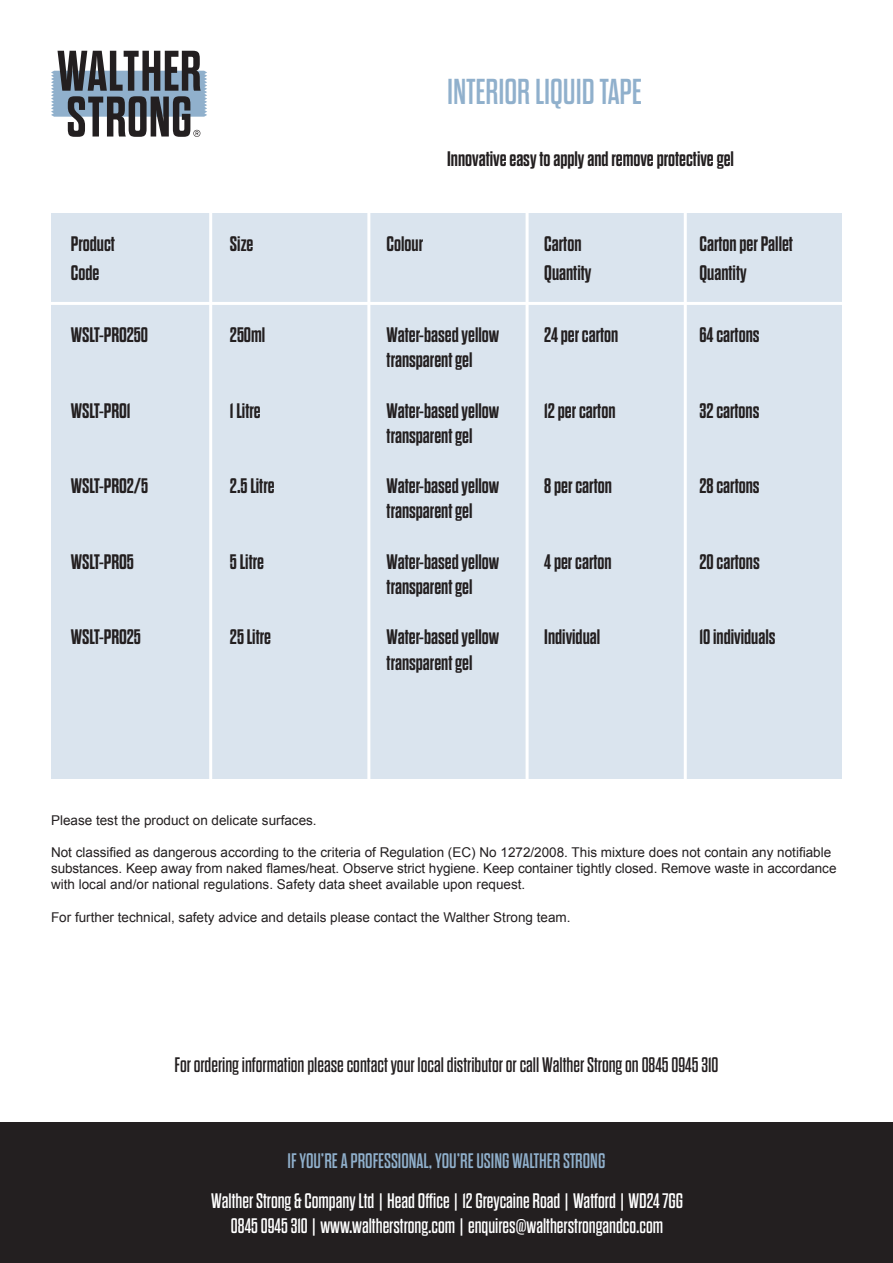
<style>
.page{position:relative;width:893px;height:1263px;background:#fff}
.page>*{position:absolute;margin:0;border:0;box-sizing:border-box;transform-origin:0 0}
.t1{font:36px "Dharma Gothic E";color:#90b0cc}
.t2{font:700 21px/28.5px "Dharma Gothic E";color:#231f20}
.t3{font:21px "Dharma Gothic E";color:#fff}
.t4{font:21px "Dharma Gothic E";color:#231f20}
.t5{font:21px "Dharma Gothic E";color:#90b0cc}
.t6{font:13.5px/16.2px "Arial";color:#231f20}
</style>
<div class="page">
<svg style="left:51px;top:51px;width:156px;height:86px"></svg>
<div style="left:51px;top:213px;width:791px;height:565px;background:#dae4ee"></div>
<hr style="left:44px;top:302px;width:804px;height:3px;background:#fff">
<hr style="left:209px;top:209px;width:3px;height:578px;background:#fff">
<hr style="left:367px;top:209px;width:3px;height:578px;background:#fff">
<hr style="left:526px;top:209px;width:3px;height:578px;background:#fff">
<hr style="left:684px;top:209px;width:3px;height:578px;background:#fff">
<div style="left:0;top:1123px;width:893px;height:140px;background:#231f20"></div>
<p class="t1" style="left:447px;top:74px;width:196px">INTERIOR LIQUID TAPE</p>
<p class="t2" style="left:447px;top:145px;width:288px">Innovative easy to apply and remove protective gel</p>
<p class="t2" style="left:71px;top:230px;width:46px">Product</p>
<p class="t2" style="left:71px;top:259px;width:30px">Code</p>
<p class="t2" style="left:230px;top:230px;width:25px">Size</p>
<p class="t2" style="left:387px;top:230px;width:38px">Colour</p>
<p class="t2" style="left:544px;top:230px;width:39px">Carton</p>
<p class="t2" style="left:544px;top:259px;width:49px">Quantity</p>
<p class="t2" style="left:699px;top:230px;width:95px">Carton per Pallet<br>Quantity</p>
<p class="t2" style="left:71px;top:321px;width:79px">WSLT-PRO250</p>
<p class="t2" style="left:230px;top:321px;width:37px">250ml</p>
<p class="t2" style="left:71px;top:396px;width:61px">WSLT-PRO1</p>
<p class="t2" style="left:230px;top:396px;width:32px">1 Litre</p>
<p class="t2" style="left:71px;top:472px;width:79px">WSLT-PRO2/5</p>
<p class="t2" style="left:230px;top:472px;width:46px">2.5 Litre</p>
<p class="t2" style="left:71px;top:548px;width:65px">WSLT-PRO5</p>
<p class="t2" style="left:230px;top:548px;width:36px">5 Litre</p>
<p class="t2" style="left:71px;top:623px;width:72px">WSLT-PRO25</p>
<p class="t2" style="left:230px;top:623px;width:43px">25 Litre</p>
<p class="t2" style="left:387px;top:321px;width:114px">Water-based yellow</p>
<p class="t2" style="left:387px;top:346px;width:87px">transparent gel</p>
<p class="t2" style="left:387px;top:396px;width:114px">Water-based yellow</p>
<p class="t2" style="left:387px;top:422px;width:87px">transparent gel</p>
<p class="t2" style="left:387px;top:472px;width:114px">Water-based yellow</p>
<p class="t2" style="left:387px;top:497px;width:87px">transparent gel</p>
<p class="t2" style="left:387px;top:548px;width:114px">Water-based yellow</p>
<p class="t2" style="left:387px;top:573px;width:87px">transparent gel</p>
<p class="t2" style="left:387px;top:623px;width:114px">Water-based yellow</p>
<p class="t2" style="left:387px;top:648px;width:87px">transparent gel</p>
<p class="t2" style="left:544px;top:321px;width:76px">24 per carton</p>
<p class="t2" style="left:544px;top:396px;width:73px">12 per carton</p>
<p class="t2" style="left:544px;top:472px;width:69px">8 per carton</p>
<p class="t2" style="left:544px;top:548px;width:69px">4 per carton</p>
<p class="t2" style="left:544px;top:623px;width:57px">Individual</p>
<p class="t2" style="left:699px;top:321px;width:62px">64 cartons</p>
<p class="t2" style="left:699px;top:396px;width:61px">32 cartons</p>
<p class="t2" style="left:699px;top:472px;width:62px">28 cartons</p>
<p class="t2" style="left:699px;top:548px;width:62px">20 cartons</p>
<p class="t2" style="left:699px;top:623px;width:77px">10 individuals</p>
<p class="t6" style="left:51px;top:812px;width:267px">Please test the product on delicate surfaces.</p>
<p class="t6" style="left:51px;top:844px;width:787px">Not classified as dangerous according to the criteria of Regulation (EC) No 1272/2008. This mixture does not contain any notifiable substances. Keep away from naked flames/heat. Observe strict hygiene. Keep container tightly closed. Remove waste in accordance with local and/or national regulations. Safety data sheet available upon request.</p>
<p class="t6" style="left:51px;top:909px;width:521px">For further technical, safety advice and details please contact the Walther Strong team.</p>
<p class="t4" style="left:175px;top:1054px;width:545px">For ordering information please contact your local distributor or call Walther Strong on 0845 0945 310</p>
<p class="t5" style="left:288px;top:1150px;width:319px">IF YOU’RE A PROFESSIONAL, YOU’RE USING WALTHER STRONG</p>
<p class="t3" style="left:211px;top:1190px;width:473px">Walther Strong &amp; Company Ltd | Head Office | 12 Greycaine Road | Watford | WD24 7GG</p>
<p class="t3" style="left:231px;top:1215px;width:434px">0845 0945 310 | www.waltherstrong.com | enquires@waltherstrongandco.com</p>
</div>
